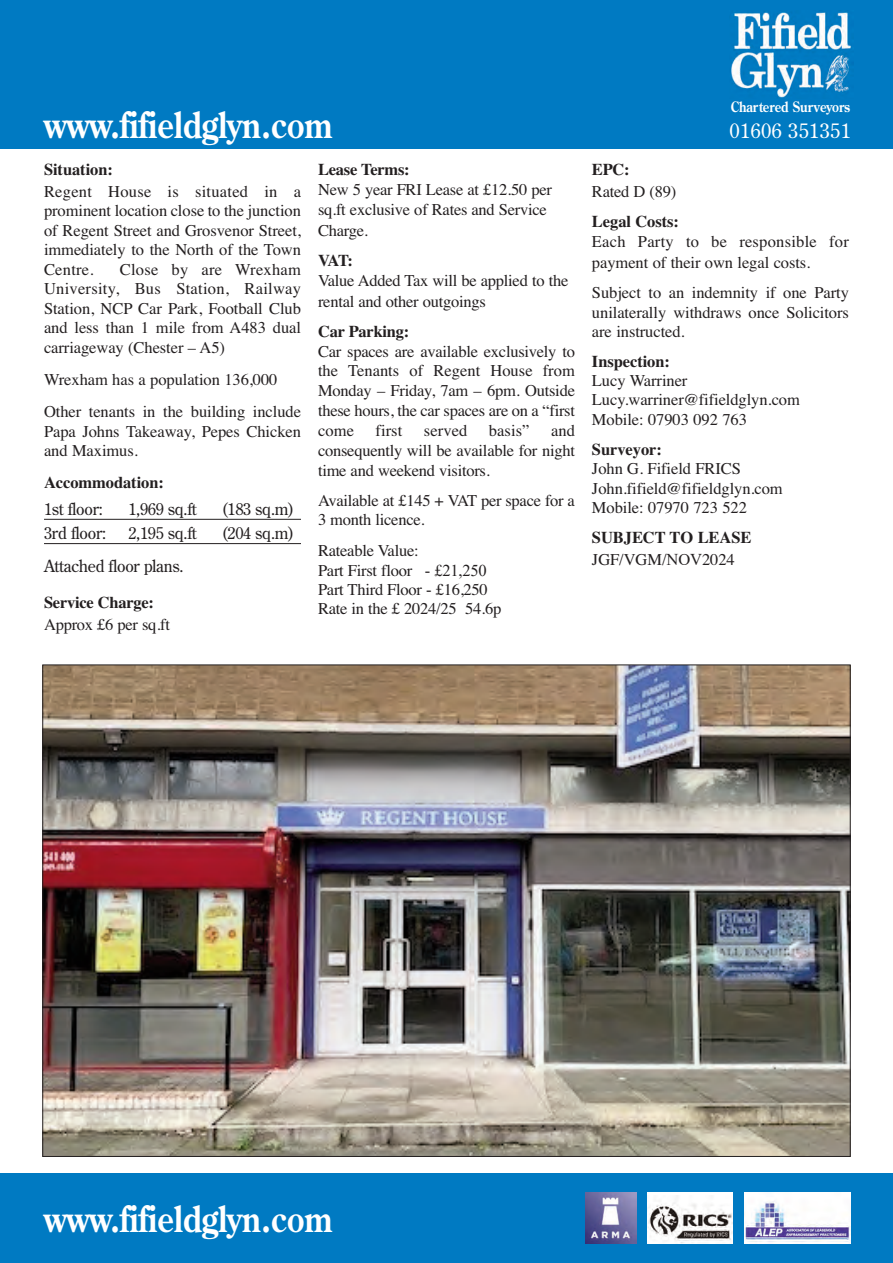
<style>
.page{position:relative;width:893px;height:1263px;background:#fff}
.page>*{position:absolute;margin:0;border:0;box-sizing:border-box;transform-origin:0 0}
.t1{font:700 36px "Century Old Style";color:#fff;scale:.85 1}
.t2{font:20.25px "Century Old Style";letter-spacing:.02em;color:#fff}
.t3{font:16.5px/19.5px "Times";letter-spacing:-.005em;color:#231f20}
.t4{font:16.5px "Century Old Style";letter-spacing:-.015em;color:#231f20}
.t5{font:700 16.5px/21.6px "Times";letter-spacing:-.005em;color:#231f20}
.t6{font:700 14.25px "Century Old Style";letter-spacing:-.005em;color:#fff;scale:.85 1}
.s1{font-weight:700}
.s2{font-family:"Times New Roman"}
.s3{font-weight:400}
.s4{font-family:"Times New Roman";font-weight:400}
</style>
<div class="page">
<hr style="left:44px;top:519px;width:257px;height:1px;background:#231f20">
<hr style="left:44px;top:543px;width:257px;height:1px;background:#231f20">
<div style="left:0;top:0;width:893px;height:149px;background:#007ac2"></div>
<img style="left:731px;top:11px;width:120px;height:87px">
<div style="left:0;top:1174px;width:893px;height:89px;background:#007ac2"></div>
<img style="left:744px;top:1193px;width:106px;height:51px">
<div style="left:648px;top:1193px;width:85px;height:51px;background:#fff"></div>
<img style="left:648px;top:1195px;width:85px;height:48px">
<img style="left:585px;top:1193px;width:51px;height:51px">
<img style="left:45px;top:667px;width:803px;height:488px">
<p class="t1" style="left:44px;top:111px;width:341px">www.fifieldglyn.com</p>
<p class="t5" style="left:44px;top:160px;width:70px">Situation:</p>
<p class="t3" style="left:44px;top:183px;width:258px;text-align:justify">Regent House is situated in a prominent location close to the junction of Regent Street and Grosvenor Street, immediately to the North of the Town Centre.</p>
<p class="t3" style="left:44px;top:261px;width:258px;text-align:justify;text-indent:76px">Close by are Wrexham University, Bus Station, Railway Station, NCP Car Park, Football Club and less than 1 mile from A483 dual carriageway (Chester – A5)</p>
<p class="t3" style="left:44px;top:371px;width:235px">Wrexham has a population 136,000</p>
<p class="t3" style="left:44px;top:403px;width:258px;text-align:justify">Other tenants in the building include Papa Johns Takeaway, Pepes Chicken and Maximus.</p>
<p class="t5" style="left:44px;top:473px;width:121px">Accommodation:</p>
<p class="t4" style="left:44px;top:502px;width:60px">1st floor:</p>
<p class="t4" style="left:128px;top:502px;width:70px">1,969 sq.ft</p>
<p class="t4" style="left:221px;top:502px;width:75px">(183 sq.m)</p>
<p class="t4" style="left:44px;top:526px;width:64px">3rd floor:</p>
<p class="t4" style="left:128px;top:526px;width:70px">2,195 sq.ft</p>
<p class="t4" style="left:221px;top:526px;width:75px">(204 sq.m)</p>
<p class="t4" style="left:44px;top:559px;width:141px">Attached floor plans.</p>
<p class="t5" style="left:44px;top:593px;width:112px">Service Charge:</p>
<p class="t3" style="left:44px;top:616px;width:128px">Approx £6 per sq.ft</p>
<p class="t3" style="left:318px;top:161px;width:235px;line-height:20.2px"><span class="s1">Lease Terms:<br></span>New 5 year FRI Lease at £12.50 per sq.ft exclusive of Rates and Service<br>Charge.</p>
<p class="t3" style="left:318px;top:251px;width:252px;line-height:20.5px"><span class="s1">VAT:<br></span>Value Added Tax will be applied to the rental and other outgoings</p>
<p class="t3" style="left:318px;top:323px;width:258px"><span class="s1">Car Parking:<br></span>Car spaces are available exclusively to the Tenants of Regent House from<br>Monday – Friday, 7am – 6pm. Outside these hours, the car spaces are on a “first come</p>
<p class="t3" style="left:318px;top:422px;width:258px;text-align:justify;text-indent:233px">and consequently will be available for night time and weekend visitors.</p>
<p class="t3" style="left:318px;top:492px;width:258px">Available at £145 + VAT per space for a<br>3 month licence.</p>
<p class="t3" style="left:318px;top:542px;width:185px">Rateable Value:<br>Part First floor <span class="s2">- £21,250<br></span>Part Third Floor <span class="s2">-</span> £16,250<br>Rate in the £ 2024/25 54.6p</p>
<p class="t3" style="left:375px;top:422px;width:28px">first</p>
<p class="t3" style="left:424px;top:422px;width:45px">served</p>
<p class="t3" style="left:489px;top:422px;width:42px">basis”</p>
<p class="t6" style="left:731px;top:102px;width:142px">Chartered Surveyors</p>
<p class="t2" style="left:729px;top:123px;width:123px">01606 351351</p>
<p class="t3" style="left:592px;top:160px;width:86px;line-height:21.6px"><span class="s1">EPC:<br></span>Rated D (89)</p>
<p class="t3" style="left:592px;top:212px;width:258px;line-height:20.5px"><span class="s1">Legal Costs:<br></span>Each Party to be responsible for payment of their own legal costs.</p>
<p class="t3" style="left:592px;top:284px;width:258px;text-align:justify">Subject to an indemnity if one Party unilaterally withdraws once Solicitors are instructed.</p>
<p class="t3" style="left:592px;top:354px;width:209px"><span class="s1">Inspection:<br></span>Lucy Warriner<br>Lucy.warriner@fifieldglyn.com<br>Mobile: 07903 092 763</p>
<p class="t3" style="left:592px;top:441px;width:192px"><span class="s1">Surveyor:<br></span>John G. Fifield FRICS<br>John.fifield@fifieldglyn.com<br>Mobile: 07970 723 522</p>
<p class="t5" style="left:592px;top:528px;width:161px">SUBJECT TO LEASE<br><span class="s3">JGF/VGM/</span><span class="s4">NOV</span><span class="s3">2024</span></p>
<p class="t1" style="left:44px;top:1205px;width:341px">www.fifieldglyn.com</p>
</div>
